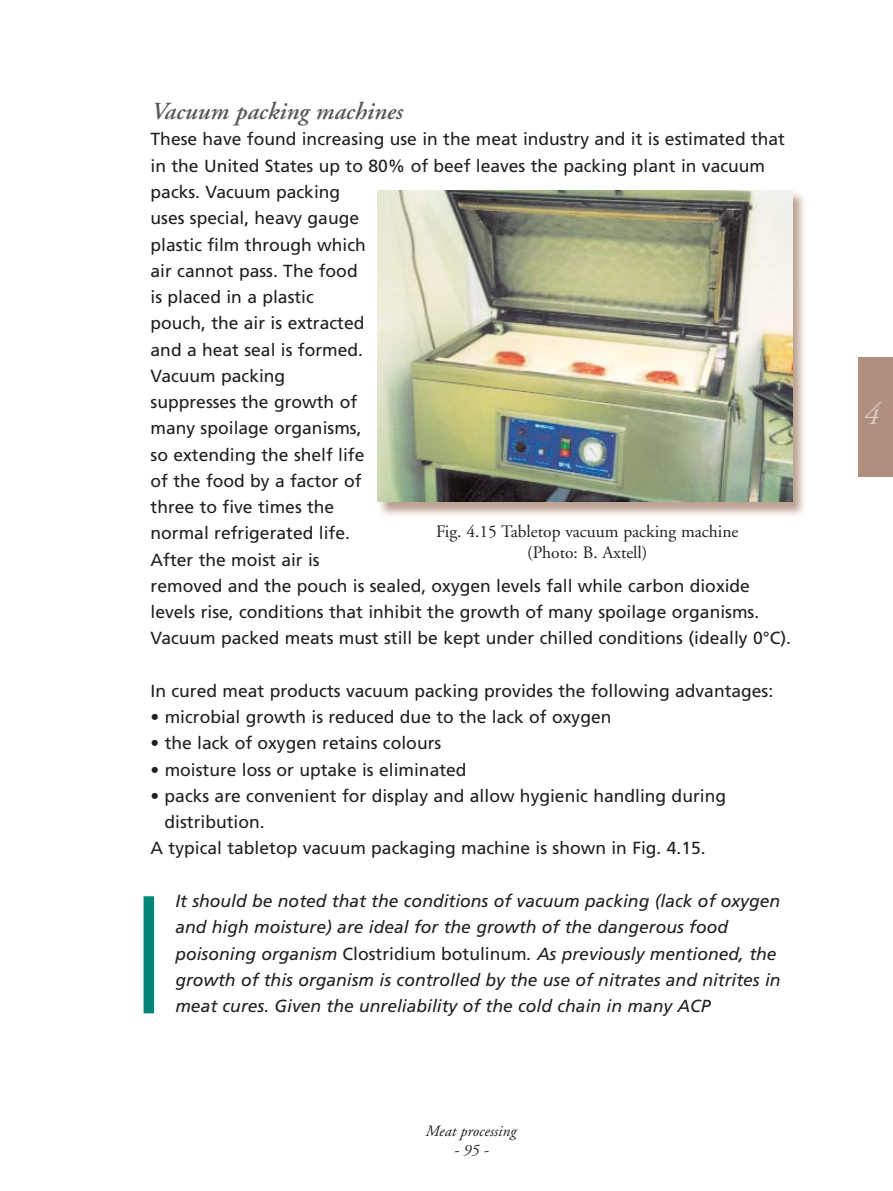
<style>
.page{position:relative;width:893px;height:1191px;background:#fff}
.page>*{position:absolute;margin:0;border:0;box-sizing:border-box;transform-origin:0 0}
.t1{font:italic 31.5px "Adobe Garamond";color:#daccc3}
.t2{font:italic 600 24.5px "Adobe Garamond";color:#58595b}
.t3{font:17.5px/26.2px "Frutiger";color:#231f20}
.t4{font:italic 17.5px/26.2px "Frutiger";color:#231f20}
.t5{font:17.5px/21px "Adobe Garamond";color:#231f20;text-align:center}
.t6{font:italic 15.75px "Adobe Garamond";color:#231f20}
.s1{font-style:normal}
</style>
<div class="page">
<img style="left:378px;top:191px;width:426px;height:324px">
<img style="left:377px;top:191px;width:415px;height:310px">
<div style="left:144px;top:896px;width:10px;height:117px;background:#008576"></div>
<div style="left:858px;top:358px;width:35px;height:119px;background:#af907f"></div>
<h2 class="t2" style="left:151px;top:102px;width:253px">Vacuum packing machines</h2>
<p class="t3" style="left:151px;top:128px;width:642px">These have found increasing use in the meat industry and it is estimated that in the United States up to 80% of beef leaves the packing plant in vacuum packs. Vacuum packing<br>uses special, heavy gauge<br>plastic film through which<br>air cannot pass. The food<br>is placed in a plastic<br>pouch, the air is extracted<br>and a heat seal is formed.<br>Vacuum packing<br>suppresses the growth of<br>many spoilage organisms,<br>so extending the shelf life<br>of the food by a factor of<br>three to five times the<br>normal refrigerated life.<br>After the moist air is<br>removed and the pouch is sealed, oxygen levels fall while carbon dioxide levels rise, conditions that inhibit the growth of many spoilage organisms.<br>Vacuum packed meats must still be kept under chilled conditions (ideally 0°C).</p>
<p class="t3" style="left:151px;top:679px;width:624px">In cured meat products vacuum packing provides the following advantages:</p>
<p class="t3" style="left:151px;top:705px;width:462px">• microbial growth is reduced due to the lack of oxygen</p>
<p class="t3" style="left:151px;top:731px;width:292px">• the lack of oxygen retains colours</p>
<p class="t3" style="left:151px;top:758px;width:318px">• moisture loss or uptake is eliminated</p>
<p class="t3" style="left:151px;top:784px;width:577px">• packs are convenient for display and allow hygienic handling during</p>
<p class="t3" style="left:165px;top:810px;width:102px">distribution.</p>
<p class="t3" style="left:151px;top:836px;width:557px">A typical tabletop vacuum packaging machine is shown in Fig. 4.15.</p>
<p class="t4" style="left:175px;top:889px;width:607px">It should be noted that the conditions of vacuum packing (lack of oxygen and high moisture) are ideal for the growth of the dangerous food poisoning organism <span class="s1">Clostridium botulinum</span>. As previously mentioned, the growth of this organism is controlled by the use of nitrates and nitrites in meat cures. Given the unreliability of the cold chain in many ACP</p>
<p class="t5" style="left:436px;top:522px;width:304px">Fig. 4.15 Tabletop vacuum packing machine (Photo: B. Axtell)</p>
<p class="t6" style="left:425px;top:1124px;width:92px">Meat processing</p>
<p class="t6" style="left:454px;top:1143px;width:36px">- 95 -</p>
<h1 class="t1" style="left:862px;top:402px;width:18px">4</h1>
</div>
